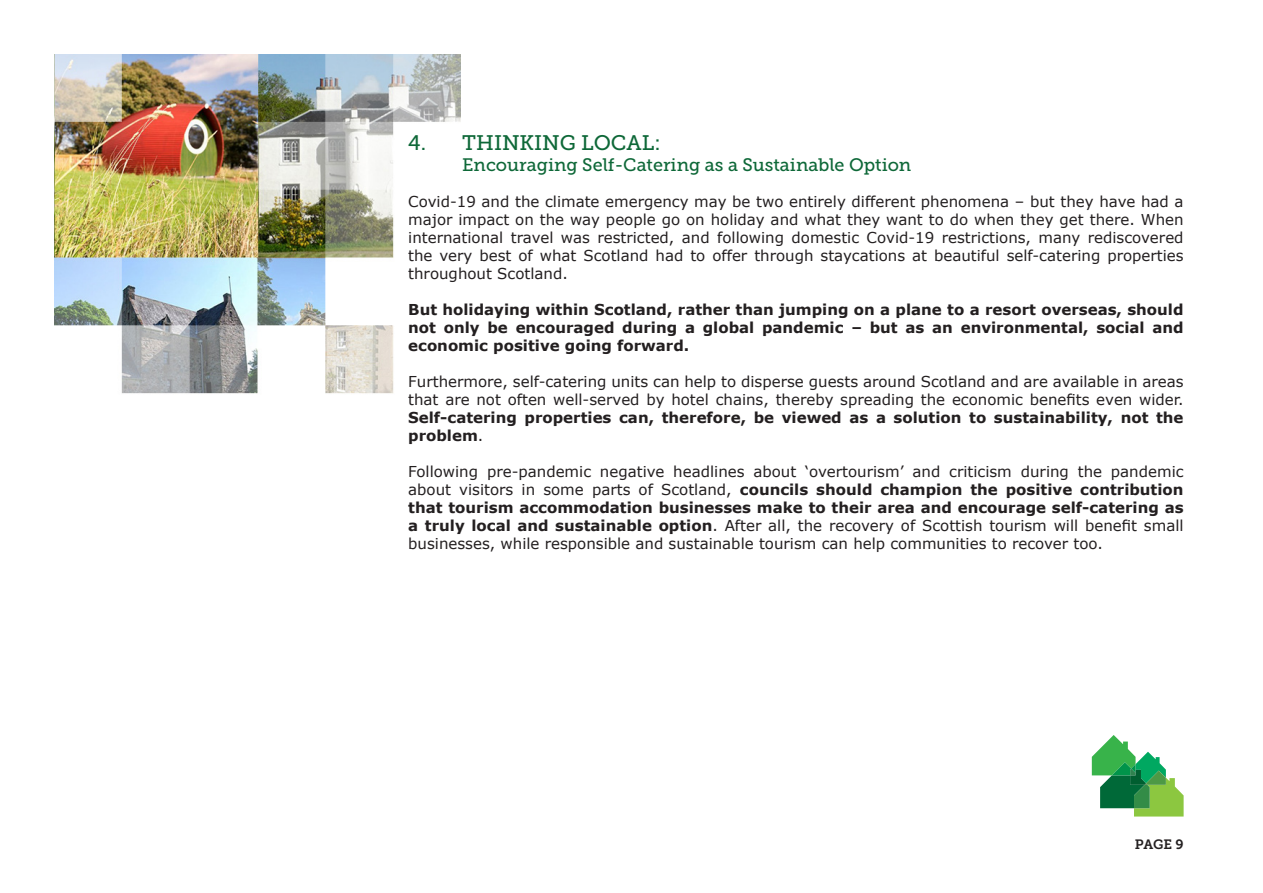
<style>
.page{position:relative;width:1263px;height:893px;background:#fff}
.page>*{position:absolute;margin:0;border:0;box-sizing:border-box;transform-origin:0 0}
.t1{font:21px "Museo Slab 500";color:#0e6838}
.t2{font:18px "Museo Slab 500";color:#0e6838}
.t3{font:15px/18px "Verdana";color:#231f20;text-align:justify}
.t4{font:700 15px/18px "Verdana";color:#231f20;text-align:justify}
.t5{font:13.5px "Museo Slab 700";color:#231f20}
.s1{font-weight:700}
</style>
<div class="page">
<svg style="left:1092px;top:735px;width:91px;height:81px"></svg>
<img style="left:54px;top:54px;width:406px;height:340px">
<p class="t1" style="left:408px;top:131px;width:254px">4. THINKING LOCAL:</p>
<p class="t2" style="left:462px;top:155px;width:451px">Encouraging Self-Catering as a Sustainable Option</p>
<p class="t3" style="left:408px;top:193px;width:777px">Covid-19 and the climate emergency may be two entirely different phenomena – but they have had a major impact on the way people go on holiday and what they want to do when they get there. When international travel was restricted, and following domestic Covid-19 restrictions, many rediscovered the very best of what Scotland had to offer through staycations at beautiful self-catering properties throughout Scotland.</p>
<p class="t4" style="left:408px;top:301px;width:777px">But holidaying within Scotland, rather than jumping on a plane to a resort overseas, should not only be encouraged during a global pandemic – but as an environmental, social and economic positive going forward.</p>
<p class="t3" style="left:408px;top:373px;width:777px">Furthermore, self-catering units can help to disperse guests around Scotland and are available in areas that are not often well-served by hotel chains, thereby spreading the economic benefits even wider.<br><span class="s1">Self-catering properties can, therefore, be viewed as a solution to sustainability, not the problem</span>.</p>
<p class="t3" style="left:408px;top:463px;width:777px">Following pre-pandemic negative headlines about ‘overtourism’ and criticism during the pandemic about visitors in some parts of Scotland, <span class="s1">councils should champion the positive contribution that tourism accommodation businesses make to their area and encourage self-catering as a truly local and sustainable option</span>. After all, the recovery of Scottish tourism will benefit small businesses, while responsible and sustainable tourism can help communities to recover too.</p>
<p class="t5" style="left:1135px;top:837px;width:50px">PAGE 9</p>
</div>
